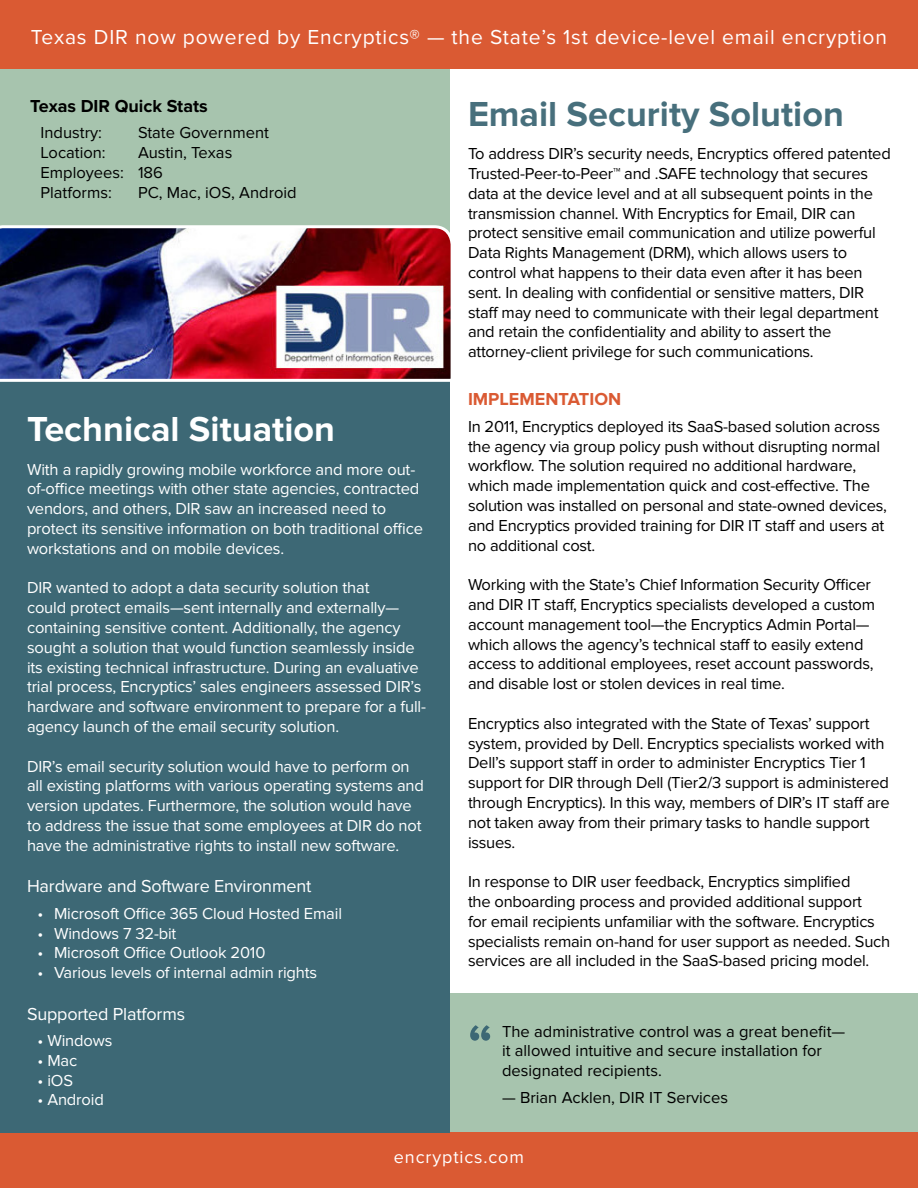
<style>
.page{position:relative;width:918px;height:1188px;background:#fff}
.page>*{position:absolute;margin:0;border:0;box-sizing:border-box;transform-origin:0 0}
.t1{font:700 54px "Proxima Nova";color:#3d6875}
.t2{font:700 36px "Proxima Nova";color:#476f7c}
.t3{font:700 36px "Proxima Nova";color:#fff}
.t4{font:21px "Proxima Nova";letter-spacing:.04em;color:#fff}
.t5{font:18px "Proxima Nova";letter-spacing:-.01em;color:#fff}
.t6{font:700 18px "Proxima Nova";color:#000}
.t7{font:700 18px "Proxima Nova";color:#da5a33}
.t8{font:18px "Proxima Nova";letter-spacing:.05em;color:#fff}
.t9{font:16.5px/19.8px "Proxima Nova";letter-spacing:-.015em;color:#000}
.t10{font:16.5px/19.8px "Proxima Nova";letter-spacing:-.01em;color:#fff}
</style>
<div class="page">
<div style="left:0;top:69px;width:450px;height:213px;background:#a7c4ae"></div>
<div style="left:450px;top:994px;width:468px;height:138px;background:#a7c4ae"></div>
<div style="left:0;top:0;width:918px;height:68px;background:#da5a33"></div>
<div style="left:0;top:1132px;width:918px;height:56px;background:#da5a33"></div>
<div style="left:0;top:358px;width:450px;height:774px;background:#3d6875"></div>
<img style="left:0;top:225px;width:451px;height:157px">
<p class="t4" style="left:31px;top:25px;width:858px">Texas DIR now powered by Encryptics® — the State’s 1st device-level email encryption</p>
<p class="t6" style="left:30px;top:95px;width:179px">Texas DIR Quick Stats</p>
<p class="t9" style="left:41px;top:123px;width:63px">Industry:</p>
<p class="t9" style="left:138px;top:123px;width:133px">State Government</p>
<p class="t9" style="left:41px;top:143px;width:67px">Location:</p>
<p class="t9" style="left:41px;top:143px;width:193px;text-indent:97px">Austin, Texas<br>Employees: 186<br>Platforms:</p>
<p class="t9" style="left:138px;top:182px;width:160px">PC, Mac, iOS, Android</p>
<h2 class="t3" style="left:27px;top:409px;width:310px">Technical Situation</h2>
<p class="t10" style="left:27px;top:459px;width:398px">With a rapidly growing mobile workforce and more out&shy;of-office meetings with other state agencies, contracted vendors, and others, DIR saw an increased need to protect its sensitive information on both traditional office workstations and on mobile devices.</p>
<p class="t10" style="left:27px;top:578px;width:401px">DIR wanted to adopt a data security solution that<br>could protect emails—sent internally and externally— containing sensitive content. Additionally, the agency sought a solution that would function seamlessly inside its existing technical infrastructure. During an evaluative trial process, Encryptics’ sales engineers assessed DIR’s hardware and software environment to prepare for a full&shy;agency launch of the email security solution.</p>
<p class="t10" style="left:27px;top:756px;width:398px">DIR’s email security solution would have to perform on all existing platforms with various operating systems and version updates. Furthermore, the solution would have to address the issue that some employees at DIR do not have the administrative rights to install new software.</p>
<p class="t5" style="left:27px;top:876px;width:286px">Hardware and Software Environment</p>
<p class="t10" style="left:38px;top:904px;width:306px">• Microsoft Office 365 Cloud Hosted Email</p>
<p class="t10" style="left:38px;top:923px;width:141px">• Windows 7 32-bit</p>
<p class="t10" style="left:38px;top:943px;width:229px">• Microsoft Office Outlook 2010</p>
<p class="t10" style="left:38px;top:963px;width:281px">• Various levels of internal admin rights</p>
<p class="t5" style="left:27px;top:1003px;width:160px">Supported Platforms</p>
<p class="t10" style="left:38px;top:1031px;width:76px">• Windows</p>
<p class="t10" style="left:38px;top:1051px;width:41px">• Mac</p>
<p class="t10" style="left:38px;top:1071px;width:37px">• iOS</p>
<p class="t10" style="left:38px;top:1090px;width:68px">• Android</p>
<h2 class="t2" style="left:468px;top:93px;width:377px">Email Security Solution</h2>
<p class="t9" style="left:468px;top:144px;width:424px">To address DIR’s security needs, Encryptics offered patented Trusted-Peer-to-Peer™ and .SAFE technology that secures data at the device level and at all subsequent points in the transmission channel. With Encryptics for Email, DIR can protect sensitive email communication and utilize powerful Data Rights Management (DRM), which allows users to control what happens to their data even after it has been sent. In dealing with confidential or sensitive matters, DIR staff may need to communicate with their legal department and retain the confidentiality and ability to assert the attorney-client privilege for such communications.</p>
<p class="t7" style="left:468px;top:389px;width:155px">IMPLEMENTATION</p>
<p class="t9" style="left:468px;top:417px;width:420px">In 2011, Encryptics deployed its SaaS-based solution across the agency via group policy push without disrupting normal workflow. The solution required no additional hardware, which made implementation quick and cost-effective. The solution was installed on personal and state-owned devices, and Encryptics provided training for DIR IT staff and users at no additional cost.</p>
<p class="t9" style="left:468px;top:575px;width:409px">Working with the State’s Chief Information Security Officer and DIR IT staff, Encryptics specialists developed a custom account management tool—the Encryptics Admin Portal— which allows the agency’s technical staff to easily extend access to additional employees, reset account passwords, and disable lost or stolen devices in real time.</p>
<p class="t9" style="left:468px;top:714px;width:423px">Encryptics also integrated with the State of Texas’ support system, provided by Dell. Encryptics specialists worked with Dell’s support staff in order to administer Encryptics Tier 1 support for DIR through Dell (Tier2/3 support is administered through Encryptics). In this way, members of DIR’s IT staff are not taken away from their primary tasks to handle support issues.</p>
<p class="t9" style="left:468px;top:872px;width:424px">In response to DIR user feedback, Encryptics simplified<br>the onboarding process and provided additional support<br>for email recipients unfamiliar with the software. Encryptics specialists remain on-hand for user support as needed. Such services are all included in the SaaS-based pricing model.</p>
<h1 class="t1" style="left:468px;top:1013px;width:26px">“</h1>
<p class="t9" style="left:502px;top:1021px;width:345px">The administrative control was a great benefit— it allowed intuitive and secure installation for designated recipients.</p>
<p class="t9" style="left:502px;top:1088px;width:227px">— Brian Acklen, DIR IT Services</p>
<p class="t8" style="left:394px;top:1147px;width:132px">encryptics.com</p>
</div>
